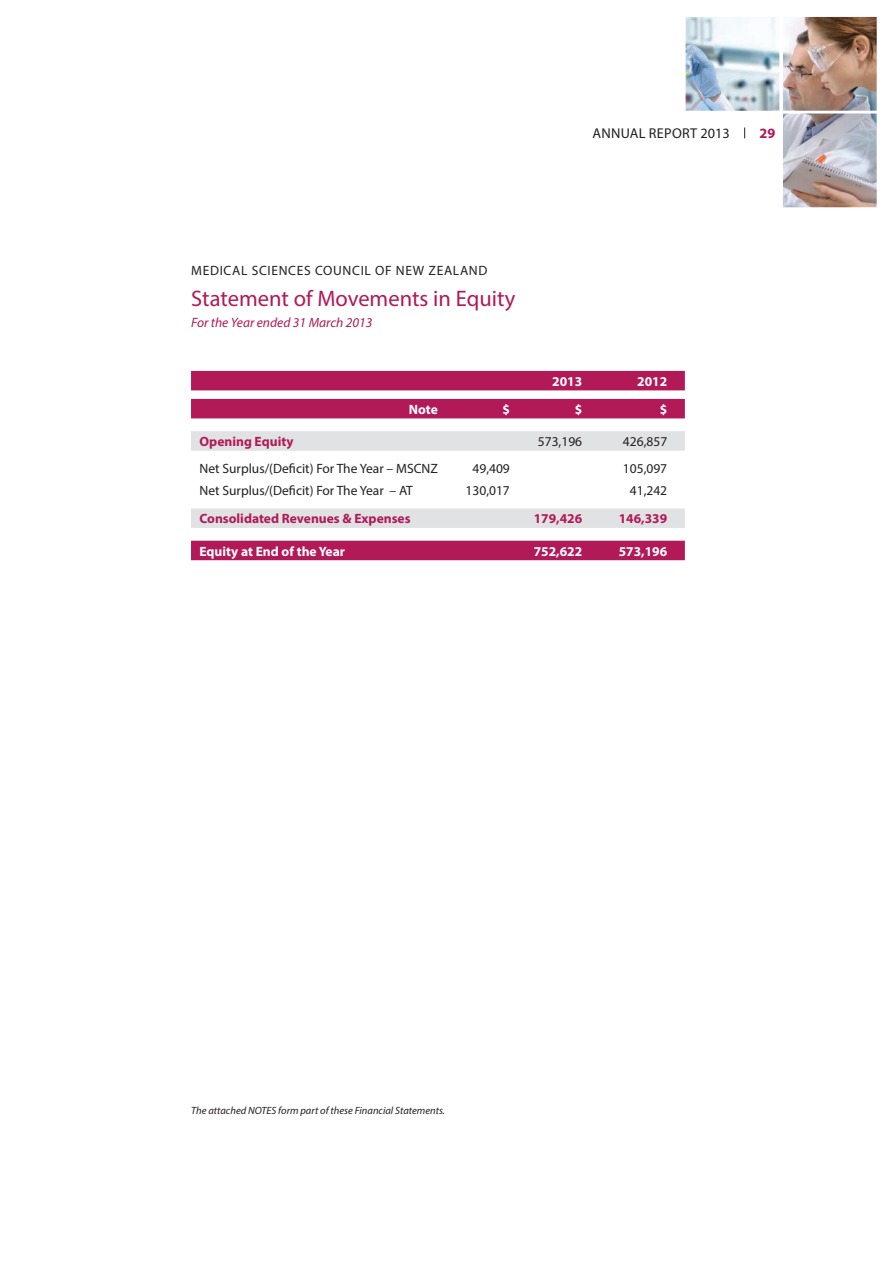
<style>
.page{position:relative;width:893px;height:1263px;background:#fff}
.page>*{position:absolute;margin:0;border:0;box-sizing:border-box;transform-origin:0 0}
.t1{font:22.5px "Myriad Pro";color:#b11957}
.t2{font:14.25px "Myriad Pro";letter-spacing:.02em;color:#231f20}
.t3{font:700 14.25px "Myriad Pro";color:#b11957}
.t4{font:13.5px "Myriad Pro";color:#231f20}
.t5{font:700 13.5px "Myriad Pro";color:#b11957}
.t6{font:700 13.5px "Myriad Pro";color:#fff}
.t7{font:13.5px "Myriad Pro";letter-spacing:.05em;color:#231f20}
.t8{font:italic 13.5px "Myriad Pro";color:#b11957}
.t9{font:italic 10.5px "Myriad Pro";color:#231f20}
</style>
<div class="page">
<img style="left:686px;top:17px;width:191px;height:190px">
<div style="left:191px;top:371px;width:494px;height:19px;background:#b11957"></div>
<div style="left:191px;top:399px;width:494px;height:19px;background:#b11957"></div>
<div style="left:191px;top:431px;width:494px;height:20px;background:#e1e2e4"></div>
<div style="left:191px;top:508px;width:494px;height:20px;background:#e1e2e4"></div>
<div style="left:191px;top:541px;width:494px;height:19px;background:#b11957"></div>
<p class="t2" style="left:593px;top:125px;width:139px">ANNUAL REPORT 2013</p>
<p class="t3" style="left:760px;top:124px;width:17px">29</p>
<p class="t7" style="left:191px;top:262px;width:298px">MEDICAL SCIENCES COUNCIL OF NEW ZEALAND</p>
<p class="t1" style="left:191px;top:285px;width:326px">Statement of Movements in Equity</p>
<p class="t8" style="left:191px;top:314px;width:183px">For the Year ended 31 March 2013</p>
<p class="t6" style="left:552px;top:372px;width:31px">2013</p>
<p class="t6" style="left:637px;top:372px;width:31px">2012</p>
<p class="t6" style="left:409px;top:400px;width:31px">Note</p>
<p class="t6" style="left:502px;top:400px;width:9px">$</p>
<p class="t6" style="left:575px;top:400px;width:9px">$</p>
<p class="t6" style="left:660px;top:400px;width:9px">$</p>
<p class="t5" style="left:199px;top:433px;width:95px">Opening Equity</p>
<p class="t4" style="left:538px;top:433px;width:46px">573,196</p>
<p class="t4" style="left:623px;top:433px;width:46px">426,857</p>
<p class="t4" style="left:199px;top:460px;width:240px">Net Surplus/(Deficit) For The Year – MSCNZ</p>
<p class="t4" style="left:472px;top:460px;width:39px">49,409</p>
<p class="t4" style="left:623px;top:460px;width:46px">105,097</p>
<p class="t4" style="left:199px;top:482px;width:215px">Net Surplus/(Deficit) For The Year – AT</p>
<p class="t4" style="left:466px;top:482px;width:46px">130,017</p>
<p class="t4" style="left:630px;top:482px;width:39px">41,242</p>
<p class="t5" style="left:199px;top:510px;width:213px">Consolidated Revenues &amp; Expenses</p>
<p class="t5" style="left:534px;top:510px;width:50px">179,426</p>
<p class="t5" style="left:619px;top:510px;width:50px">146,339</p>
<p class="t6" style="left:199px;top:542px;width:147px">Equity at End of the Year</p>
<p class="t6" style="left:534px;top:542px;width:50px">752,622</p>
<p class="t6" style="left:619px;top:542px;width:50px">573,196</p>
<p class="t9" style="left:191px;top:1103px;width:255px">The attached NOTES form part of these Financial Statements.</p>
</div>
